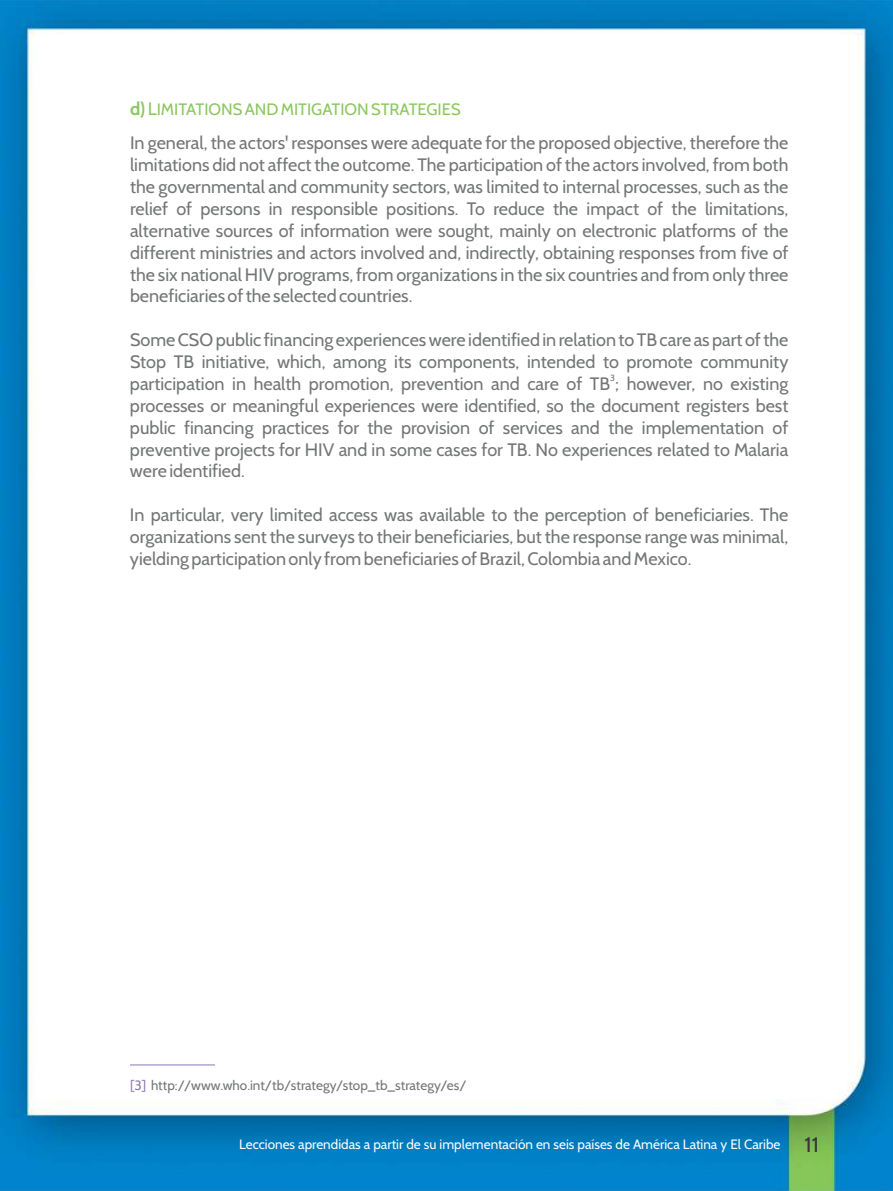
<style>
.page{position:relative;width:893px;height:1191px;background:#fff}
.page>*{position:absolute;margin:0;border:0;box-sizing:border-box;transform-origin:0 0}
.t1{font:18px/21.9px "Cabin";color:#737576;text-align:justify}
.t2{font:16.5px "Cabin";color:#8bc760}
.t3{font:13.5px "Cabin";color:#fefefe}
.t4{font:13.5px "Cabin";color:#737576}
.t5{font:9px "Cabin";color:#737576}
.s1{font-weight:700;font-size:18px}
.s2{font-size:18px}
.s3{color:#8d78b5}
.s4{font-size:21px;color:#373435}
</style>
<div class="page">
<img style="left:0;top:0;width:893px;height:1191px">
<hr style="left:130px;top:1064px;width:85px;height:1px;background:#8d78b5">
<p class="t2" style="left:130px;top:99px;width:332px"><span class="s1">d)</span> <span class="s2">L</span>IMITATIONS AND MITIGATION STRATEGIES</p>
<p class="t1" style="left:130px;top:132px;width:660px">In general, the actors' responses were adequate for the proposed objective, therefore the limitations did not affect the outcome. The participation of the actors involved, from both the governmental and community sectors, was limited to internal processes, such as the relief of persons in responsible positions. To reduce the impact of the limitations, alternative sources of information were sought, mainly on electronic platforms of the different ministries and actors involved and, indirectly, obtaining responses from five of the six national HIV programs, from organizations in the six countries and from only three beneficiaries of the selected countries.</p>
<p class="t1" style="left:130px;top:329px;width:660px">Some CSO public financing experiences were identified in relation to TB care as part of the<br>Stop TB initiative, which, among its components, intended to promote community</p>
<p class="t5" style="left:610px;top:372px;width:6px">3</p>
<p class="t1" style="left:130px;top:372px;width:660px">participation in health promotion, prevention and care of TB ; however, no existing processes or meaningful experiences were identified, so the document registers best public financing practices for the provision of services and the implementation of preventive projects for HIV and in some cases for TB. No experiences related to Malaria were identified.</p>
<p class="t1" style="left:130px;top:504px;width:660px">In particular, very limited access was available to the perception of beneficiaries. The organizations sent the surveys to their beneficiaries, but the response range was minimal, yielding participation only from beneficiaries of Brazil, Colombia and Mexico.</p>
<p class="t4" style="left:130px;top:1077px;width:338px"><span class="s3">[3]</span> http://www.who.int/tb/strategy/stop_tb_strategy/es/</p>
<p class="t3" style="left:239px;top:1136px;width:582px">Lecciones aprendidas a partir de su implementación en seis países de América Latina y El Caribe <span class="s4">11</span></p>
</div>
